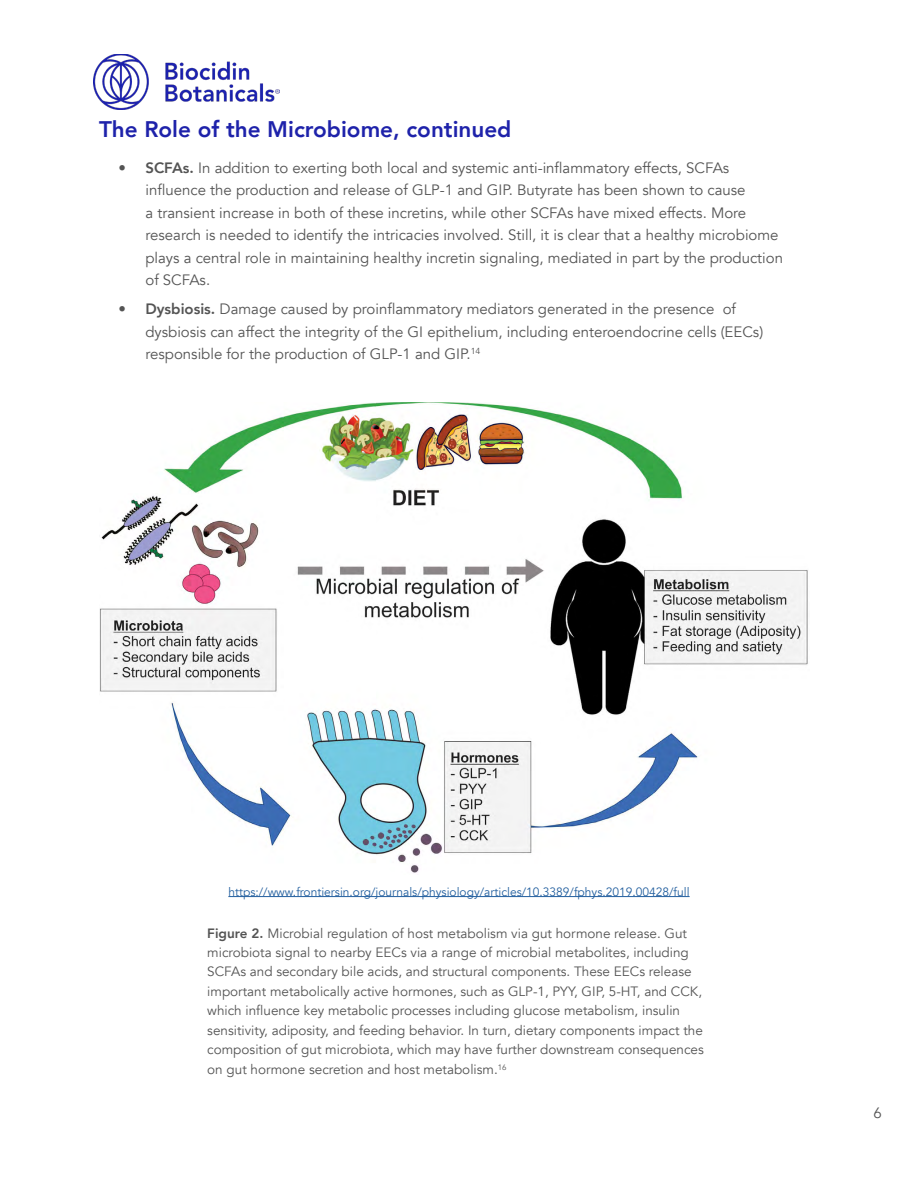
<style>
.page{position:relative;width:918px;height:1188px;background:#fff}
.page>*{position:absolute;margin:0;border:0;box-sizing:border-box;transform-origin:0 0}
.t1{font:800 22.5px "Avenir";color:#1e22aa}
.t2{font:15px/22.5px "Avenir";color:#545454}
.t3{font:13.5px/19.5px "Avenir";color:#545454}
.t4{font:12px "Avenir";color:#215e9e}
.s1{font-weight:800}
</style>
<div class="page">
<img style="left:94px;top:54px;width:186px;height:56px">
<img style="left:100px;top:402px;width:708px;height:471px">
<hr style="left:228px;top:896px;width:462px;height:1px;background:#215e9e">
<h1 class="t1" style="left:99px;top:112px;width:414px">The Role of the Microbiome, continued</h1>
<p class="t2" style="left:145px;top:156px;width:639px;text-indent:-27px"><span class="s1">• SCFAs.</span> In addition to exerting both local and systemic anti-inflammatory effects, SCFAs influence the production and release of GLP-1 and GIP. Butyrate has been shown to cause<br>a transient increase in both of these incretins, while other SCFAs have mixed effects. More research is needed to identify the intricacies involved. Still, it is clear that a healthy microbiome plays a central role in maintaining healthy incretin signaling, mediated in part by the production of SCFAs.</p>
<p class="t2" style="left:145px;top:298px;width:619px;text-indent:-27px"><span class="s1">• Dysbiosis.</span> Damage caused by proinflammatory mediators generated in the presence of dysbiosis can affect the integrity of the GI epithelium, including enteroendocrine cells (EECs) responsible for the production of GLP-1 and GIP.<sup>14</sup></p>
<p class="t4" style="left:228px;top:884px;width:463px">https://www.frontiersin.org/journals/physiology/articles/10.3389/fphys.2019.00428/full</p>
<p class="t3" style="left:207px;top:923px;width:498px"><span class="s1">Figure 2.</span> Microbial regulation of host metabolism via gut hormone release. Gut microbiota signal to nearby EECs via a range of microbial metabolites, including SCFAs and secondary bile acids, and structural components. These EECs release important metabolically active hormones, such as GLP-1, PYY, GIP, 5-HT, and CCK, which influence key metabolic processes including glucose metabolism, insulin sensitivity, adiposity, and feeding behavior. In turn, dietary components impact the composition of gut microbiota, which may have further downstream consequences on gut hormone secretion and host metabolism.<sup>16</sup></p>
<p class="t2" style="left:873px;top:1102px;width:10px">6</p>
</div>
